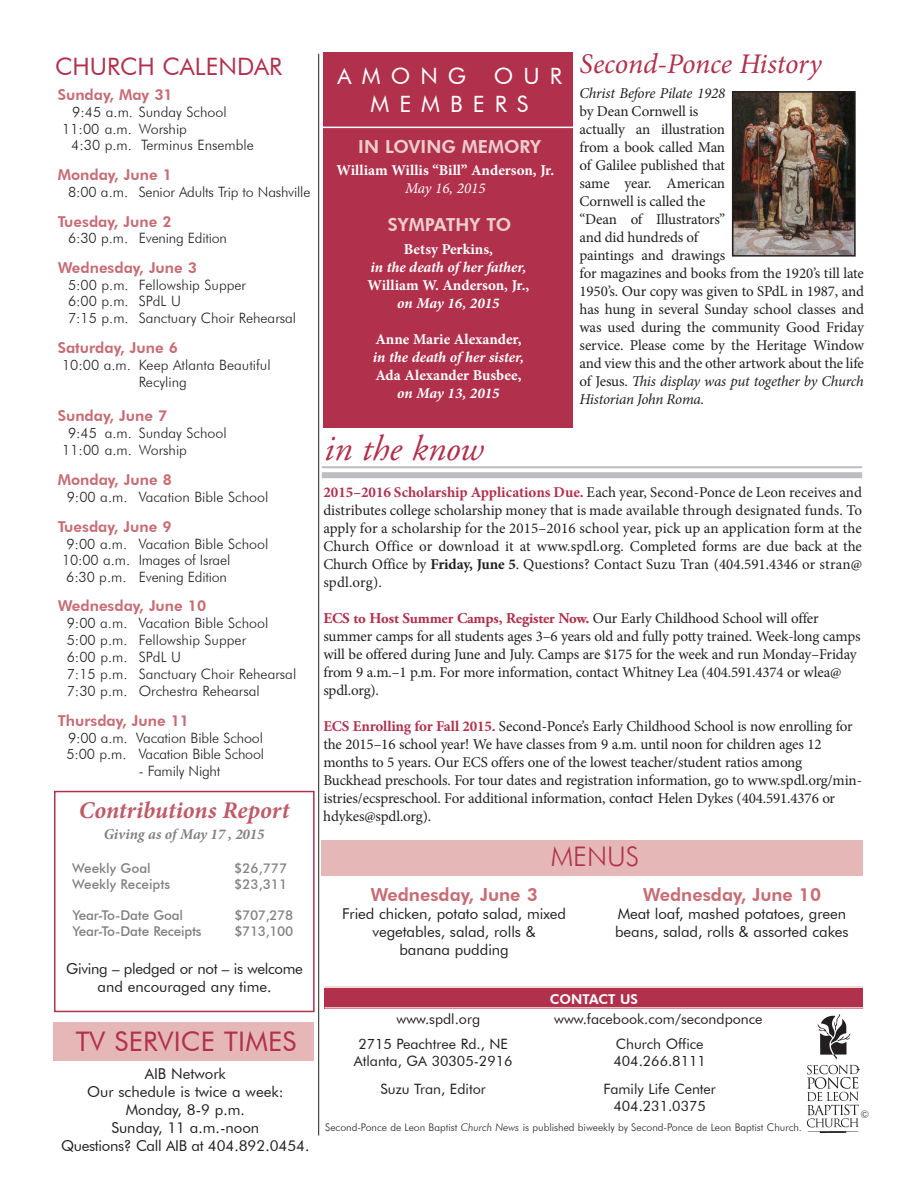
<style>
.page{position:relative;width:918px;height:1188px;background:#fff}
.page>*{position:absolute;margin:0;border:0;box-sizing:border-box;transform-origin:0 0}
.t1{font:italic 36px "Adobe Garamond";color:#b1314d}
.t2{font:italic 28.5px "Minion Pro";letter-spacing:-.005em;color:#b1314d}
.t3{font:27px "Futura BT";letter-spacing:.01em;color:#b1314d}
.t4{font:300 27px "Futura BT";color:#b1314d}
.t5{font:italic 700 24px "Minion Pro";color:#c05a66}
.t6{font:24px "Futura BT";color:#b1314d}
.t7{font:22.5px/27.5px "Futura BT";letter-spacing:.45em;color:#fff;text-align:center}
.t8{font:800 18px "Futura BT";color:#c76c74}
.t9{font:800 18px "Futura BT";color:#edcdcd}
.t10{font:15px/18px "Minion Pro";letter-spacing:-.01em;color:#231f20}
.t11{font:15px/18px "Futura BT";letter-spacing:-.005em;color:#231f20;text-align:center}
.t12{font:800 15px "Futura BT";color:#c76c74}
.t13{font:700 15px "Minion Pro";color:#fff}
.t14{font:italic 700 15px "Minion Pro";letter-spacing:-.005em;color:#fff}
.t15{font:700 15px "Adobe Garamond Pro";letter-spacing:-.01em;color:#b1314d}
.t16{font:italic 15px "Minion Pro";letter-spacing:-.015em;color:#231f20}
.t17{font:italic 700 15px "Minion Pro";letter-spacing:-.015em;color:#808285}
.t18{font:italic 15px "Minion Pro";color:#fff}
.t19{font:300 14.25px/16.5px "Futura BT";color:#231f20}
.t20{font:14.25px/17.1px "Futura BT";color:#231f20;text-align:center}
.t21{font:500 13.5px "Futura BT";letter-spacing:-.015em;color:#808285}
.t22{font:800 13.5px "Futura BT";color:#fff}
.t23{font:300 10.5px "Futura BT";color:#231f20}
.s1{font-style:italic}
.s2{font-weight:700;color:#b1314d}
.s3{font-weight:700}
.s4{font-family:"Minion Pro";font-weight:400;color:#231f20}
.s5{font-family:"Futura BT"}
</style>
<div class="page">
<hr style="left:318px;top:54px;width:1px;height:1081px;background:#231f20">
<div style="left:325px;top:988px;width:538px;height:21px;background:#b1314d"></div>
<hr style="left:325px;top:986px;width:538px;height:2px;background:#edcdcd">
<hr style="left:325px;top:1007px;width:538px;height:2px;background:#edcdcd">
<img style="left:807px;top:1014px;width:53px;height:119px">
<div style="left:323px;top:52px;width:249px;height:376px;background:#b1314d"></div>
<hr style="left:323px;top:127px;width:264px;height:1px;background:#fff">
<div style="left:322px;top:840px;width:541px;height:36px;background:#e5b7b6"></div>
<svg style="left:322px;top:468px;width:540px;height:1px"></svg>
<div style="left:322px;top:472px;width:540px;height:6px;background:#bcbdc0"></div>
<hr style="left:322px;top:466px;width:540px;height:2px;background:#bcbdc0">
<div style="left:53px;top:1022px;width:261px;height:38px;background:#e5b7b6"></div>
<div style="left:54px;top:791px;width:261px;height:221px;border:2px solid #b1314d"></div>
<img style="left:735px;top:94px;width:118px;height:160px">
<div style="left:732px;top:91px;width:124px;height:166px;border:2px solid #231f20"></div>
<h3 class="t6" style="left:55px;top:52px;width:228px">CHURCH CALENDAR</h3>
<p class="t12" style="left:58px;top:86px;width:117px">Sunday, May 31</p>
<p class="t19" style="left:62px;top:104px;width:166px;text-indent:10px">9:45 a.m. Sunday School<br>11:00 a.m. Worship</p>
<p class="t19" style="left:71px;top:137px;width:184px">4:30 p.m. Terminus Ensemble</p>
<p class="t12" style="left:58px;top:166px;width:116px">Monday, June 1</p>
<p class="t19" style="left:68px;top:184px;width:244px">8:00 a.m. Senior Adults Trip to Nashville</p>
<p class="t12" style="left:58px;top:213px;width:115px">Tuesday, June 2</p>
<p class="t19" style="left:68px;top:230px;width:161px">6:30 p.m. Evening Edition</p>
<p class="t12" style="left:58px;top:259px;width:141px">Wednesday, June 3</p>
<p class="t19" style="left:68px;top:277px;width:230px">5:00 p.m. Fellowship Supper<br>6:00 p.m. SPdL U<br>7:15 p.m. Sanctuary Choir Rehearsal</p>
<p class="t12" style="left:58px;top:339px;width:122px">Saturday, June 6</p>
<p class="t19" style="left:62px;top:357px;width:210px;text-align:center">10:00 a.m. Keep Atlanta Beautiful<br>Recyling</p>
<p class="t12" style="left:58px;top:407px;width:111px">Sunday, June 7</p>
<p class="t19" style="left:62px;top:425px;width:166px;text-indent:6px">9:45 a.m. Sunday School<br>11:00 a.m. Worship</p>
<p class="t12" style="left:58px;top:470px;width:116px">Monday, June 8</p>
<p class="t19" style="left:67px;top:488px;width:203px">9:00 a.m. Vacation Bible School</p>
<p class="t12" style="left:58px;top:517px;width:115px">Tuesday, June 9</p>
<p class="t19" style="left:62px;top:535px;width:208px;text-indent:4px">9:00 a.m. Vacation Bible School<br>10:00 a.m. Images of Israel<br>6:30 p.m. Evening Edition</p>
<p class="t12" style="left:58px;top:596px;width:150px">Wednesday, June 10</p>
<p class="t19" style="left:67px;top:614px;width:231px;line-height:17.1px">9:00 a.m. Vacation Bible School<br>5:00 p.m. Fellowship Supper<br>6:00 p.m. SPdL U<br>7:15 p.m. Sanctuary Choir Rehearsal<br>7:30 p.m. Orchestra Rehearsal</p>
<p class="t12" style="left:58px;top:712px;width:133px">Thursday, June 11</p>
<p class="t19" style="left:66px;top:729px;width:199px">9:00 a.m. Vacation Bible School<br>5:00 p.m. Vacation Bible School</p>
<p class="t19" style="left:139px;top:762px;width:83px">- Family Night</p>
<h3 class="t5" style="left:79px;top:794px;width:212px">Contributions Report</h3>
<p class="t17" style="left:104px;top:824px;width:162px">Giving as of May 17 , 2015</p>
<p class="t21" style="left:72px;top:860px;width:80px">Weekly Goal</p>
<p class="t21" style="left:234px;top:860px;width:55px">$26,777</p>
<p class="t21" style="left:72px;top:876px;width:100px">Weekly Receipts</p>
<p class="t21" style="left:234px;top:876px;width:55px">$23,311</p>
<p class="t21" style="left:72px;top:907px;width:112px">Year-To-Date Goal</p>
<p class="t21" style="left:234px;top:907px;width:60px">$707,278</p>
<p class="t21" style="left:72px;top:923px;width:131px">Year-To-Date Receipts</p>
<p class="t21" style="left:234px;top:923px;width:60px">$713,100</p>
<p class="t11" style="left:66px;top:960px;width:238px">Giving – pledged or not – is welcome and encouraged any time.</p>
<h3 class="t3" style="left:76px;top:1025px;width:222px">TV SERVICE TIMES</h3>
<p class="t11" style="left:61px;top:1065px;width:250px">AIB Network<br>Our schedule is twice a week:<br>Monday, 8-9 p.m.<br>Sunday, 11 a.m.-noon<br>Questions? Call AIB at 404.892.0454.</p>
<h3 class="t7" style="left:338px;top:62px;width:226px">AMONG OUR<br>MEMBERS</h3>
<p class="t9" style="left:358px;top:136px;width:184px">IN LOVING MEMORY</p>
<p class="t13" style="left:337px;top:159px;width:219px">William Willis “Bill” Anderson, Jr.</p>
<p class="t18" style="left:405px;top:178px;width:82px">May 16, 2015</p>
<p class="t9" style="left:388px;top:214px;width:125px">SYMPATHY TO</p>
<p class="t13" style="left:404px;top:238px;width:91px">Betsy Perkins,</p>
<p class="t14" style="left:371px;top:256px;width:157px">in the death of her father,</p>
<p class="t13" style="left:368px;top:274px;width:163px">William W. Anderson, Jr.,</p>
<p class="t14" style="left:397px;top:292px;width:104px">on May 16, 2015</p>
<p class="t13" style="left:375px;top:328px;width:148px">Anne Marie Alexander,</p>
<p class="t14" style="left:373px;top:346px;width:153px">in the death of her sister,</p>
<p class="t13" style="left:375px;top:364px;width:148px">Ada Alexander Busbee,</p>
<p class="t14" style="left:397px;top:382px;width:104px">on May 13, 2015</p>
<h1 class="t1" style="left:324px;top:429px;width:161px">in the know</h1>
<h2 class="t2" style="left:580px;top:44px;width:244px">Second-Ponce History</h2>
<p class="t16" style="left:580px;top:83px;width:147px">Christ Before Pilate 1928</p>
<p class="t10" style="left:580px;top:103px;width:286px">by Dean Cornwell is<br>actually an illustration<br>from a book called Man<br>of Galilee published that<br>same year. American<br>Cornwell is called the<br>“Dean of Illustrators”<br>and did hundreds of<br>paintings and drawings<br>for magazines and books from the 1920’s till late<br>1950’s. Our copy was given to SPdL in 1987, and has hung in several Sunday school classes and was used during the community Good Friday service. Please come by the Heritage Window and view this and the other artwork about the life of Jesus. <span class="s1">This display was put together by Church<br>Historian John Roma.</span></p>
<p class="t10" style="left:323px;top:483px;width:540px;text-align:justify"><span class="s2">2015–2016 Scholarship Applications Due.</span> Each year, Second-Ponce de Leon receives and distributes college scholarship money that is made available through designated funds. To apply for a scholarship for the 2015–2016 school year, pick up an application form at the Church Office or download it at www.spdl.org. Completed forms are due back at the Church Office by <span class="s3">Friday, June 5</span>. Questions? Contact Suzu Tran (404.591.4346 or stran@ spdl.org).</p>
<p class="t15" style="left:323px;top:609px;width:497px">ECS to Host Summer Camps, Register Now. <span class="s4">Our Early Childhood School will offer</span></p>
<p class="t10" style="left:323px;top:627px;width:539px">summer camps for all students ages 3–6 years old and fully potty trained. Week-long camps will be offered during June and July. Camps are $175 for the week and run Monday–Friday from 9 a.m.–1 p.m. For more information, contact Whitney Lea (404.591.4374 or wlea@ spdl.org).</p>
<p class="t10" style="left:323px;top:717px;width:540px"><span class="s2">ECS Enrolling for Fall 2015.</span> Second-Ponce’s Early Childhood School is now enrolling for the 2015–16 school year! We have classes from 9 a.m. until noon for children ages 12 months to 5 years. Our ECS offers one of the lowest teacher/student ratios among Buckhead preschools. For tour dates and registration information, go to www.spdl.org/min&shy;istries/ecspreschool. For additional information, con<span class="s5">tact</span> Helen Dykes (404.591.4376 or hdykes@spdl.org).</p>
<h3 class="t4" style="left:551px;top:840px;width:90px">MENUS</h3>
<p class="t8" style="left:370px;top:884px;width:169px">Wednesday, June 3</p>
<p class="t11" style="left:342px;top:904px;width:225px">Fried chicken, potato salad, mixed vegetables, salad, rolls &amp;<br>banana pudding</p>
<p class="t8" style="left:643px;top:884px;width:180px">Wednesday, June 10</p>
<p class="t11" style="left:615px;top:904px;width:235px;text-align:left">Meat loaf, mashed potatoes, green beans, salad, rolls &amp; assorted cakes</p>
<p class="t22" style="left:550px;top:991px;width:90px">CONTACT US</p>
<p class="t20" style="left:396px;top:1010px;width:85px">www.spdl.org</p>
<p class="t20" style="left:554px;top:1010px;width:210px">www.facebook.com/secondponce</p>
<p class="t20" style="left:354px;top:1035px;width:160px">2715 Peachtree Rd., NE<br>Atlanta, GA 30305-2916</p>
<p class="t20" style="left:381px;top:1080px;width:107px">Suzu Tran, Editor</p>
<p class="t20" style="left:613px;top:1035px;width:94px;text-align:left">Church Office<br>404.266.8111</p>
<p class="t20" style="left:603px;top:1080px;width:114px">Family Life Center<br>404.231.0375</p>
<p class="t23" style="left:325px;top:1121px;width:478px">Second-Ponce de Leon Baptist <span class="s1">Church News</span> is published biweekly by Second-Ponce de Leon Baptist Church.</p>
<p class="t23" style="left:860px;top:1108px;width:10px">©</p>
</div>
